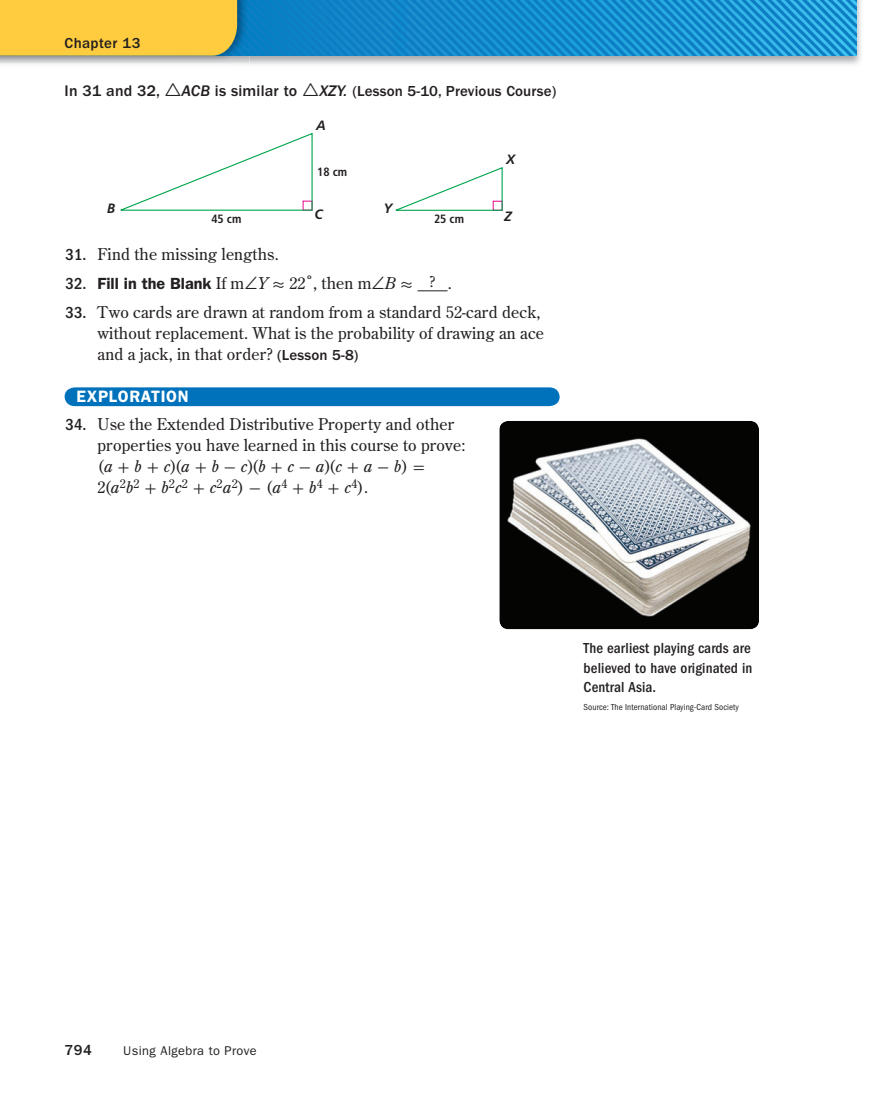
<style>
.page{position:relative;width:886px;height:1102px;background:#fff}
.page>*{position:absolute;margin:0;border:0;box-sizing:border-box;transform-origin:0 0}
.t1{font:600 16.5px "ITC Franklin Gothic Std";letter-spacing:.04em;color:#fff}
.t2{font:16.2px/21px "Century Old Style Std";letter-spacing:.01em;color:#231f20}
.t3{font:600 16.2px "ITC Franklin Gothic Std";color:#231f20}
.t4{font:500 15px "ITC Franklin Gothic Std";letter-spacing:.01em;color:#231f20}
.t5{font:500 condensed 15px/19.5px "ITC Franklin Gothic Std";letter-spacing:.01em;color:#231f20;text-align:justify}
.t6{font:italic 700 13.5px "Frutiger LT Std";color:#231f20}
.t7{font:12.75px "ITC Franklin Gothic Std";letter-spacing:.03em;color:#231f20}
.t8{font:700 condensed 12px "Frutiger LT Std";color:#231f20}
.t9{font:condensed 9px "ITC Franklin Gothic Std";letter-spacing:.01em;color:#231f20}
.s1{font-size:15.9px}
.s2{font-family:"Uni Math";font-weight:400;font-size:18px}
.s3{font-family:"ITC Franklin Gothic Std Med It";font-weight:400;font-size:15.9px}
.s4{font-family:"ITC Franklin Gothic Std";font-weight:500;font-stretch:condensed;font-size:16.5px}
.s5{font-weight:500;font-stretch:condensed;font-size:16.5px}
.s6{font-family:"Century Old Style Std";font-weight:400}
.s7{font-family:"Century Old Style Std";font-weight:400;font-style:italic}
.s8{font-family:"Uni Math";font-weight:400}
.s9{font-family:"Century Old Style Std";font-weight:400;font-size:15px}
.s10{font-family:"ITC Franklin Gothic Std";font-weight:500;font-size:15px}
.s11{font-style:italic}
.s12{font-family:"Uni Math"}
</style>
<div class="page">
<img style="left:232px;top:0;width:629px;height:65px">
<img style="left:250px;top:0;width:607px;height:56px">
<img style="left:0;top:0;width:250px;height:64px">
<svg style="left:120px;top:132px;width:193px;height:79px"></svg>
<svg style="left:395px;top:167px;width:108px;height:44px"></svg>
<hr style="left:418px;top:290px;width:30px;height:1px;background:#231f20">
<div style="left:65px;top:387px;width:495px;height:19px;background:#0072bc"></div>
<img style="left:499px;top:421px;width:260px;height:208px;border-radius:9px">
<div style="left:0;top:0;width:237px;height:56px;background:#fecc3e"></div>
<p class="t4" style="left:65px;top:38px;width:77px">Chapter 13</p>
<p class="t4" style="left:65px;top:86px;width:493px"><span class="s1">In 31 and 32,</span> <span class="s2">-</span><span class="s3">ACB</span> <span class="s1">is similar to</span> <span class="s2">-</span><span class="s3">XZY.</span> (Lesson 5-10, Previous Course)</p>
<p class="t6" style="left:107px;top:201px;width:10px">B</p>
<p class="t8" style="left:211px;top:212px;width:32px">45 cm</p>
<p class="t6" style="left:316px;top:117px;width:11px">A</p>
<p class="t8" style="left:317px;top:165px;width:32px">18 cm</p>
<p class="t6" style="left:314px;top:207px;width:10px">C</p>
<p class="t6" style="left:384px;top:200px;width:11px">Y</p>
<p class="t8" style="left:434px;top:212px;width:32px">25 cm</p>
<p class="t6" style="left:506px;top:152px;width:11px">X</p>
<p class="t6" style="left:504px;top:209px;width:9px">Z</p>
<p class="t2" style="left:65px;top:244px;width:215px"><span class="s4">31.</span> Find the missing lengths.</p>
<p class="t3" style="left:65px;top:278px;width:388px"><span class="s5">32.</span> Fill in the Blank <span class="s6">If m</span><span class="s2">∠</span><span class="s7">Y</span> <span class="s8">≈</span> <span class="s6">22</span><span class="s2">˚</span><span class="s6">, then m</span><span class="s2">∠</span><span class="s7">B</span> <span class="s8">≈</span> <span class="s9">?</span> <span class="s6">.</span></p>
<p class="t2" style="left:98px;top:302px;width:448px;text-indent:-32px"><span class="s4">33.</span> Two cards are drawn at random from a standard 52-card deck, without replacement. What is the probability of drawing an ace and a jack, in that order? <span class="s10">(Lesson 5-8)</span></p>
<p class="t1" style="left:77px;top:391px;width:114px">EXPLORATION</p>
<p class="t2" style="left:98px;top:415px;width:369px;text-indent:-32px"><span class="s4">34.</span> Use the Extended Distributive Property and other properties you have learned in this course to prove: (<span class="s11">a</span><span class="s12">+</span><span class="s11">b</span><span class="s12">+</span><span class="s11">c</span>)(<span class="s11">a</span><span class="s12">+</span><span class="s11">b</span><span class="s12">-</span><span class="s11">c</span>)(<span class="s11">b</span><span class="s12">+</span><span class="s11">c</span><span class="s12">-</span><span class="s11">a</span>)(<span class="s11">c</span><span class="s12">+</span><span class="s11">a</span><span class="s12">-</span><span class="s11">b</span>) <span class="s12">= </span>2(<span class="s11">a</span><sup>2</sup><span class="s11">b</span><sup>2</sup> <span class="s12">+</span> <span class="s11">b</span><sup>2</sup><span class="s11">c</span><sup>2</sup> <span class="s12">+</span> <span class="s11">c</span><sup>2</sup><span class="s11">a</span><sup>2</sup>) <span class="s12">-</span> (<span class="s11">a</span><sup>4</sup> <span class="s12">+</span> <span class="s11">b</span><sup>4</sup> <span class="s12">+</span> <span class="s11">c</span><sup>4</sup>).</p>
<p class="t5" style="left:584px;top:639px;width:170px">The earliest playing cards are believed to have originated in Central Asia.</p>
<p class="t9" style="left:584px;top:704px;width:157px">Source: The International Playing-Card Society</p>
<p class="t4" style="left:65px;top:1044px;width:29px">794</p>
<p class="t7" style="left:123px;top:1046px;width:135px">Using Algebra to Prove</p>
</div>
